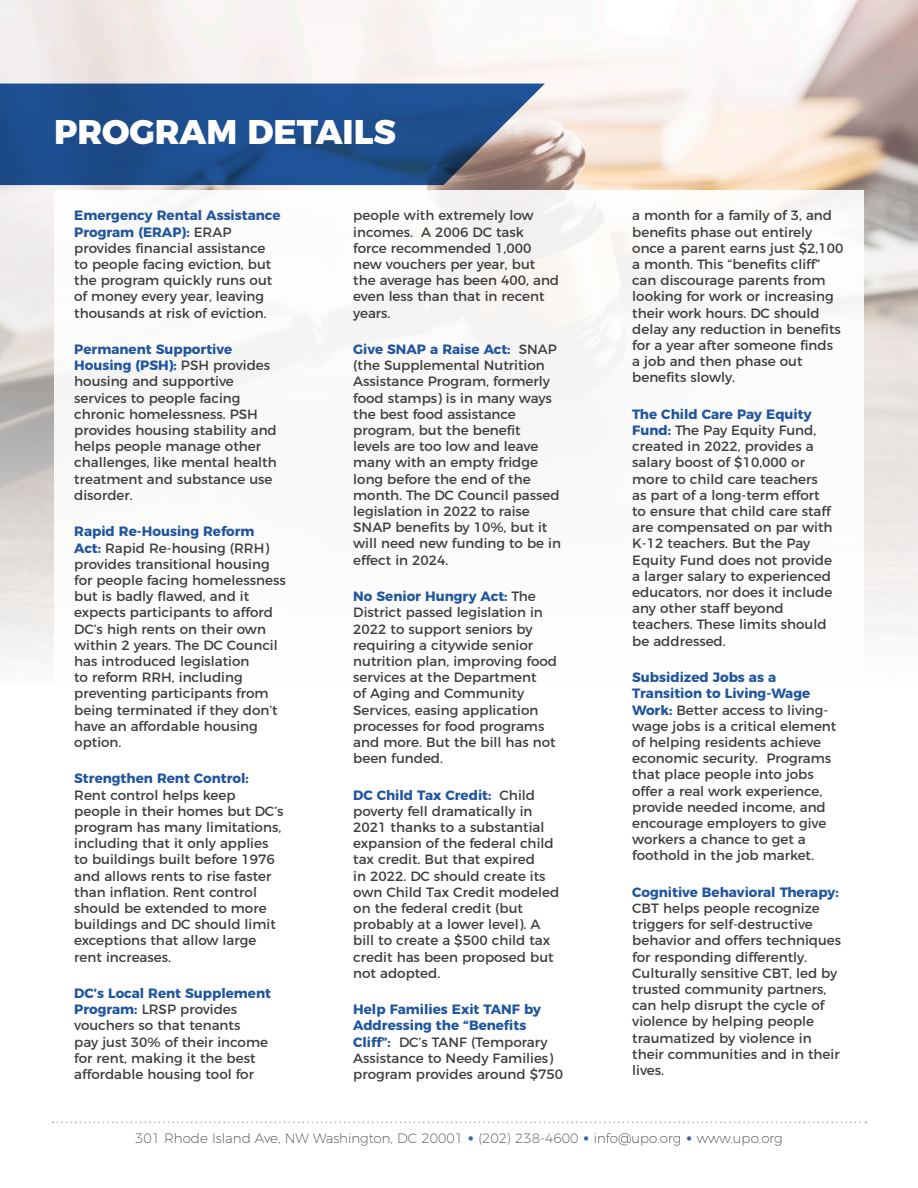
<style>
.page{position:relative;width:918px;height:1188px;background:#fff}
.page>*{position:absolute;margin:0;border:0;box-sizing:border-box;transform-origin:0 0}
.t1{font:800 34.2px "Montserrat";color:#fff}
.t2{font:13.5px/16.2px "Montserrat";color:#3e3e3f}
.t3{font:200 13.5px "Montserrat";color:#3e3e3f}
.s1{font-weight:700;color:#20569e}
.s2{font-weight:700;font-size:16.5px;color:#3667a8}
</style>
<div class="page">
<svg style="left:53px;top:1122px;width:813px;height:1px"></svg>
<img style="left:0;top:0;width:918px;height:658px">
<svg style="left:0;top:84px;width:545px;height:101px;fill:#1e4f90"></svg>
<div style="left:54px;top:190px;width:810px;height:920px;background:#fff"></div>
<p class="t1" style="left:54px;top:104px;width:343px">PROGRAM DETAILS</p>
<p class="t2" style="left:74px;top:206px;width:208px"><span class="s1">Emergency Rental Assistance<br>Program (ERAP):</span> ERAP provides financial assistance to people facing eviction, but the program quickly runs out of money every year, leaving thousands at risk of eviction.</p>
<p class="t2" style="left:74px;top:340px;width:204px"><span class="s1">Permanent Supportive<br>Housing (PSH):</span> PSH provides housing and supportive services to people facing chronic homelessness. PSH provides housing stability and helps people manage other challenges, like mental health treatment and substance use disorder.</p>
<p class="t2" style="left:74px;top:522px;width:213px"><span class="s1">Rapid Re-Housing Reform<br>Act:</span> Rapid Re-housing (RRH) provides transitional housing for people facing homelessness but is badly flawed, and it expects participants to afford<br>DC’s high rents on their own within 2 years. The DC Council has introduced legislation<br>to reform RRH, including preventing participants from being terminated if they don’t have an affordable housing option.</p>
<p class="t2" style="left:74px;top:769px;width:211px"><span class="s1">Strengthen Rent Control:<br></span>Rent control helps keep people in their homes but DC’s program has many limitations, including that it only applies to buildings built before 1976 and allows rents to rise faster than inflation. Rent control should be extended to more buildings and DC should limit exceptions that allow large rent increases.</p>
<p class="t2" style="left:74px;top:984px;width:198px"><span class="s1">DC’s Local Rent Supplement<br>Program:</span> LRSP provides vouchers so that tenants<br>pay just 30% of their income for rent, making it the best affordable housing tool for</p>
<p class="t2" style="left:353px;top:206px;width:207px">people with extremely low incomes. A 2006 DC task force recommended 1,000 new vouchers per year, but the average has been 400, and even less than that in recent years.</p>
<p class="t2" style="left:353px;top:340px;width:209px"><span class="s1">Give SNAP a Raise Act:</span> SNAP (the Supplemental Nutrition<br>Assistance Program, formerly food stamps) is in many ways the best food assistance program, but the benefit<br>levels are too low and leave many with an empty fridge long before the end of the month. The DC Council passed legislation in 2022 to raise<br>SNAP benefits by 10%, but it will need new funding to be in effect in 2024.</p>
<p class="t2" style="left:353px;top:587px;width:205px"><span class="s1">No Senior Hungry Act:</span> The<br>District passed legislation in<br>2022 to support seniors by requiring a citywide senior nutrition plan, improving food services at the Department<br>of Aging and Community<br>Services, easing application processes for food programs and more. But the bill has not been funded.</p>
<p class="t2" style="left:353px;top:786px;width:208px"><span class="s1">DC Child Tax Credit:</span> Child poverty fell dramatically in<br>2021 thanks to a substantial expansion of the federal child tax credit. But that expired<br>in 2022. DC should create its own Child Tax Credit modeled on the federal credit (but probably at a lower level). A bill to create a $500 child tax credit has been proposed but not adopted.</p>
<p class="t2" style="left:353px;top:1000px;width:211px"><span class="s1">Help Families Exit TANF by<br>Addressing the “Benefits<br>Cliff”:</span> DC’s TANF (Temporary<br>Assistance to Needy Families) program provides around $750</p>
<p class="t2" style="left:632px;top:206px;width:213px">a month for a family of 3, and benefits phase out entirely once a parent earns just $2,100 a month. This “benefits cliff” can discourage parents from looking for work or increasing their work hours. DC should delay any reduction in benefits for a year after someone finds a job and then phase out benefits slowly.</p>
<p class="t2" style="left:632px;top:405px;width:202px"><span class="s1">The Child Care Pay Equity<br>Fund:</span> The Pay Equity Fund, created in 2022, provides a salary boost of $10,000 or more to child care teachers as part of a long-term effort to ensure that child care staff are compensated on par with<br>K-12 teachers. But the Pay<br>Equity Fund does not provide a larger salary to experienced educators, nor does it include any other staff beyond teachers. These limits should be addressed.</p>
<p class="t2" style="left:632px;top:668px;width:206px"><span class="s1">Subsidized Jobs as a<br>Transition to Living-Wage<br>Work:</span> Better access to living&shy;wage jobs is a critical element of helping residents achieve economic security. Programs that place people into jobs offer a real work experience, provide needed income, and encourage employers to give workers a chance to get a foothold in the job market.</p>
<p class="t2" style="left:632px;top:883px;width:211px"><span class="s1">Cognitive Behavioral Therapy:<br></span>CBT helps people recognize triggers for self-destructive behavior and offers techniques for responding differently.<br>Culturally sensitive CBT, led by trusted community partners, can help disrupt the cycle of violence by helping people traumatized by violence in their communities and in their lives.</p>
<p class="t3" style="left:135px;top:1128px;width:649px">301 Rhode Island Ave, NW Washington, DC 20001 <span class="s2">•</span> (202) 238-4600 <span class="s2">•</span> info@upo.org <span class="s2">•</span> www.upo.org</p>
</div>
